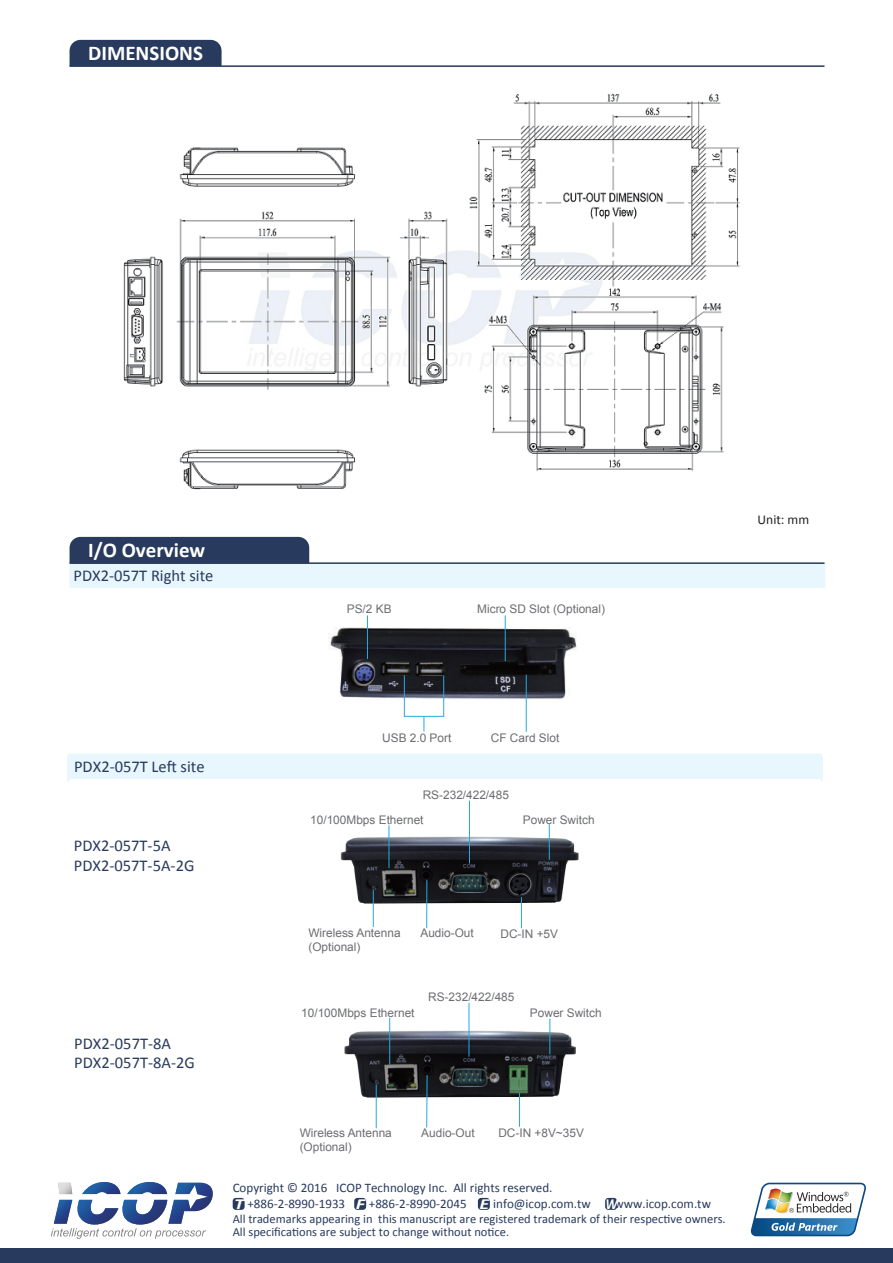
<style>
.page{position:relative;width:893px;height:1263px;background:#fff}
.page>*{position:absolute;margin:0;border:0;box-sizing:border-box;transform-origin:0 0}
.t1{font:700 21px "Calibri";color:#fff}
.t2{font:16.5px/19.8px "Calibri";color:#283a5d}
.t3{font:italic 700 15.45px "Calibri";color:#fff;scale:1.32 1}
.t4{font:italic 700 15.45px "Calibri";color:#fff;scale:.88 1}
.t5{font:13.5px "Calibri";color:#231f20}
.t6{font:13.05px/16.6px "Calibri";color:#283a5d}
.t7{font:12.45px/13.8px "Calibri";color:#283a5d}
.t8{font:11.85px/25px "Arial";color:#6c6d70}
</style>
<div class="page">
<img style="left:344px;top:1003px;width:232px;height:126px">
<img style="left:340px;top:800px;width:239px;height:129px">
<img style="left:329px;top:627px;width:248px;height:72px">
<hr style="left:505px;top:616px;width:1px;height:45px;background:#24aae1">
<hr style="left:404px;top:676px;width:1px;height:40px;background:#24aae1">
<hr style="left:404px;top:716px;width:40px;height:1px;background:#24aae1">
<div style="left:70px;top:40px;width:152px;height:25px;background:#283a5d"></div>
<hr style="left:70px;top:65px;width:754px;height:2px;background:#283a5d">
<svg style="left:70px;top:537px;width:755px;height:51px"></svg>
<div style="left:0;top:1248px;width:893px;height:15px;background:#283a5d"></div>
<svg style="left:424px;top:716px;width:1px;height:15px"></svg>
<hr style="left:367px;top:616px;width:1px;height:43px;background:#24aae1">
<div style="left:233px;top:1198px;width:12px;height:12px;background:#283a5d;border-radius:3px"></div>
<div style="left:354px;top:1198px;width:12px;height:12px;background:#283a5d;border-radius:3px"></div>
<div style="left:478px;top:1198px;width:12px;height:12px;background:#283a5d;border-radius:3px"></div>
<div style="left:605px;top:1198px;width:12px;height:12px;background:#283a5d;border-radius:3px"></div>
<img style="left:52px;top:1228px;width:154px;height:8px">
<svg style="left:54px;top:1182px;width:159px;height:42px"></svg>
<img style="left:751px;top:1183px;width:115px;height:53px">
<hr style="left:389px;top:1018px;width:1px;height:46px;background:#24aae1">
<hr style="left:376px;top:1085px;width:1px;height:43px;background:#24aae1">
<img style="left:123px;top:93px;width:617px;height:397px">
<hr style="left:443px;top:676px;width:1px;height:40px;background:#24aae1">
<hr style="left:549px;top:825px;width:1px;height:34px;background:#24aae1">
<hr style="left:469px;top:801px;width:1px;height:62px;background:#24aae1">
<hr style="left:389px;top:825px;width:1px;height:43px;background:#24aae1">
<hr style="left:426px;top:880px;width:1px;height:48px;background:#24aae1">
<hr style="left:521px;top:897px;width:1px;height:31px;background:#24aae1">
<hr style="left:373px;top:890px;width:1px;height:37px;background:#24aae1">
<svg style="left:67px;top:754px;width:756px;height:28px;background:#eaf6fd"></svg>
<hr style="left:426px;top:1075px;width:1px;height:52px;background:#24aae1">
<hr style="left:519px;top:1093px;width:1px;height:33px;background:#24aae1">
<hr style="left:550px;top:1019px;width:1px;height:35px;background:#24aae1">
<hr style="left:469px;top:1003px;width:1px;height:53px;background:#24aae1">
<hr style="left:526px;top:675px;width:1px;height:56px;background:#24aae1">
<h1 class="t1" style="left:88px;top:40px;width:116px">DIMENSIONS</h1>
<h1 class="t1" style="left:88px;top:537px;width:119px">I/O Overview</h1>
<h2 class="t2" style="left:74px;top:566px;width:141px">PDX2-057T Right site</h2>
<p class="t8" style="left:347px;top:597px;width:46px">PS/2 KB</p>
<p class="t8" style="left:477px;top:597px;width:129px">Micro SD Slot (Optional)</p>
<p class="t5" style="left:758px;top:511px;width:53px">Unit: mm</p>
<h2 class="t2" style="left:74px;top:757px;width:132px">PDX2-057T Left site</h2>
<h2 class="t2" style="left:74px;top:836px;width:122px">PDX2-057T-5A<br>PDX2-057T-5A-2G</h2>
<h2 class="t2" style="left:74px;top:1033px;width:122px">PDX2-057T-8A<br>PDX2-057T-8A-2G</h2>
<p class="t8" style="left:382px;top:725px;width:71px">USB 2.0 Port</p>
<p class="t8" style="left:491px;top:725px;width:70px">CF Card Slot</p>
<p class="t8" style="left:310px;top:783px;width:200px;text-indent:112px">RS-232/422/485<br>10/100Mbps Ethernet</p>
<p class="t8" style="left:523px;top:807px;width:73px">Power Switch</p>
<p class="t8" style="left:308px;top:920px;width:94px">Wireless Antenna</p>
<p class="t8" style="left:420px;top:920px;width:55px">Audio-Out</p>
<p class="t8" style="left:500px;top:921px;width:59px">DC-IN +5V</p>
<p class="t8" style="left:308px;top:934px;width:54px">(Optional)</p>
<p class="t8" style="left:428px;top:984px;width:88px">RS-232/422/485</p>
<p class="t8" style="left:301px;top:1000px;width:115px">10/100Mbps Ethernet</p>
<p class="t8" style="left:530px;top:1001px;width:73px">Power Switch</p>
<p class="t8" style="left:300px;top:1126px;width:94px;line-height:14.2px">Wireless Antenna (Optional)</p>
<p class="t8" style="left:421px;top:1121px;width:55px">Audio-Out</p>
<p class="t8" style="left:498px;top:1120px;width:87px">DC-IN +8V~35V</p>
<p class="t6" style="left:247px;top:1179px;width:307px;text-indent:-15px">Copyright © 2016 ICOP Technology Inc. All rights reserved. +886-2-8990-1933</p>
<h3 class="t3" style="left:234px;top:1194px;width:9px">T</h3>
<h3 class="t3" style="left:356px;top:1194px;width:9px">F</h3>
<h3 class="t3" style="left:479px;top:1194px;width:9px">E</h3>
<h3 class="t4" style="left:605px;top:1194px;width:15px">W</h3>
<p class="t7" style="left:233px;top:1211px;width:495px">All trademarks appearing in this manuscript are registered trademark of their respective owners.<br>All specifications are subject to change without notice.</p>
<p class="t6" style="left:369px;top:1196px;width:99px">+886-2-8990-2045</p>
<p class="t6" style="left:493px;top:1196px;width:99px">info@icop.com.tw</p>
<p class="t6" style="left:614px;top:1196px;width:98px">www.icop.com.tw</p>
</div>
